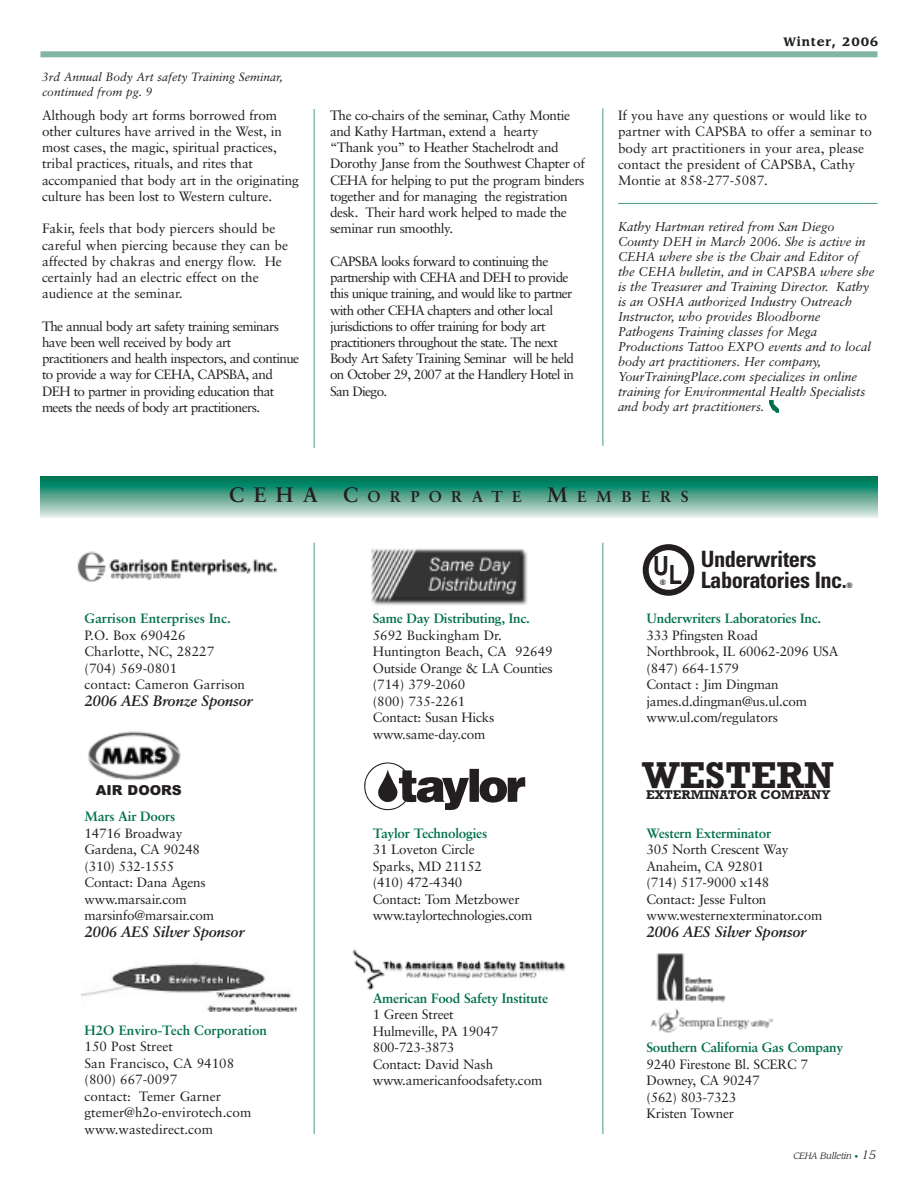
<style>
.page{position:relative;width:918px;height:1188px;background:#fff}
.page>*{position:absolute;margin:0;border:0;box-sizing:border-box;transform-origin:0 0}
.t1{font:700 37.95px "Rockwell";color:#231f20}
.t2{font:700 condensed 26.55px "Helvetica";color:#231f20}
.t3{font:700 condensed 22.5px/21.3px "Univers";letter-spacing:-.02em;color:#231f20}
.t4{font:700 15.75px "Sabon";letter-spacing:.595em;color:#231f20}
.t5{font:italic 700 15px "Sabon";letter-spacing:-.015em;color:#231f20}
.t6{font:900 13.8px "Arial";color:#231f20}
.t7{font:13.5px/16.5px "Sabon";letter-spacing:-.015em;color:#231f20}
.t8{font:13.5px/16.2px "Sabon";letter-spacing:-.05em;color:#231f20}
.t9{font:13.5px/16.2px "Sabon";letter-spacing:-.045em;color:#231f20}
.t10{font:700 13.5px "Sabon";letter-spacing:-.015em;color:#007049}
.t11{font:700 12.9px "Rockwell";color:#231f20}
.t12{font:italic 12.75px/15px "Sabon";letter-spacing:-.005em;color:#231f20}
.t13{font:italic 12px/14.4px "Sabon";color:#231f20}
.t14{font:700 12px "Leawood";letter-spacing:.07em;color:#231f20}
.t15{font:italic 9px "Leawood";letter-spacing:-.01em;color:#231f20}
.t16{font:700 condensed 7.5px "Univers";color:#231f20}
.s1{font-size:21px}
.s2{font-size:7.5px;color:#007049}
.s3{font-size:12px}
</style>
<div class="page">
<hr style="left:314px;top:109px;width:1px;height:339px;background:#4b9b81">
<hr style="left:602px;top:108px;width:1px;height:338px;background:#4b9b81">
<div style="left:40px;top:51px;width:838px;height:6px;background:#82b6a4"></div>
<svg style="left:769px;top:400px;width:10px;height:12px"></svg>
<svg style="left:643px;top:544px;width:51px;height:52px"></svg>
<hr style="left:314px;top:543px;width:1px;height:591px;background:#4b9b81">
<hr style="left:602px;top:543px;width:1px;height:591px;background:#4b9b81">
<img style="left:40px;top:478px;width:838px;height:39px">
<hr style="left:40px;top:477px;width:838px;height:1px;background:#00754f">
<img style="left:88px;top:731px;width:93px;height:49px">
<img style="left:81px;top:962px;width:217px;height:49px">
<img style="left:352px;top:949px;width:214px;height:40px">
<img style="left:371px;top:549px;width:157px;height:56px">
<svg style="left:364px;top:762px;width:161px;height:49px"></svg>
<img style="left:77px;top:551px;width:201px;height:31px">
<img style="left:650px;top:953px;width:124px;height:80px">
<hr style="left:618px;top:203px;width:260px;height:1px;background:#4b9b81">
<p class="t13" style="left:42px;top:71px;width:242px">3rd Annual Body Art safety Training Seminar, continued from pg. 9</p>
<p class="t7" style="left:42px;top:108px;width:258px">Although body art forms borrowed from other cultures have arrived in the West, in most cases, the magic, spiritual practices, tribal practices, rituals, and rites that accompanied that body art in the originating culture has been lost to Western culture.</p>
<p class="t7" style="left:42px;top:222px;width:248px">Fakir, feels that body piercers should be careful when piercing because they can be affected by chakras and energy flow. He certainly had an electric effect on the audience at the seminar.</p>
<p class="t9" style="left:42px;top:319px;width:259px">The annual body art safety training seminars have been well received by body art practitioners and health inspectors, and continue to provide a way for CEHA, CAPSBA, and DEH to partner in providing education that meets the needs of body art practitioners.</p>
<p class="t7" style="left:330px;top:108px;width:256px">The co-chairs of the seminar, Cathy Montie and Kathy Hartman, extend a hearty “Thank you” to Heather Stachelrodt and Dorothy Janse from the Southwest Chapter of CEHA for helping to put the program binders together and for managing the registration desk. Their hard work helped to made the seminar run smoothly.</p>
<p class="t8" style="left:330px;top:254px;width:246px">CAPSBA looks forward to continuing the partnership with CEHA and DEH to provide this unique training, and would like to partner with other CEHA chapters and other local jurisdictions to offer training for body art practitioners throughout the state. The next Body Art Safety Training Seminar will be held on October 29, 2007 at the Handlery Hotel in San Diego.</p>
<p class="t14" style="left:784px;top:36px;width:96px">Winter, 2006</p>
<p class="t7" style="left:618px;top:108px;width:255px">If you have any questions or would like to partner with CAPSBA to offer a seminar to body art practitioners in your area, please contact the president of CAPSBA, Cathy Montie at 858-277-5087.</p>
<p class="t12" style="left:618px;top:220px;width:258px">Kathy Hartman retired from San Diego County DEH in March 2006. She is active in CEHA where she is the Chair and Editor of the CEHA bulletin, and in CAPSBA where she is the Treasurer and Training Director. Kathy is an OSHA authorized Industry Outreach Instructor, who provides Bloodborne Pathogens Training classes for Mega Productions Tattoo EXPO events and to local body art practitioners. Her company, YourTrainingPlace.com specializes in online training for Environmental Health Specialists and body art practitioners.</p>
<p class="t4" style="left:229px;top:490px;width:461px"><span class="s1">CEHA C</span>ORPORATE <span class="s1">M</span>EMBERS</p>
<h2 class="t2" style="left:653px;top:556px;width:17px">U</h2>
<p class="t16" style="left:660px;top:580px;width:8px">®</p>
<h2 class="t2" style="left:669px;top:565px;width:15px">L</h2>
<h3 class="t3" style="left:701px;top:550px;width:148px">Underwriters<br>Laboratories Inc.</h3>
<p class="t16" style="left:846px;top:583px;width:8px">®</p>
<p class="t10" style="left:85px;top:613px;width:148px">Garrison Enterprises Inc.</p>
<p class="t7" style="left:85px;top:628px;width:162px">P.O. Box 690426<br>Charlotte, NC, 28227 (704) 569-0801<br>contact: Cameron Garrison</p>
<p class="t5" style="left:85px;top:695px;width:169px">2006 AES Bronze Sponsor</p>
<p class="t6" style="left:96px;top:782px;width:88px">AIR DOORS</p>
<p class="t10" style="left:85px;top:811px;width:92px">Mars Air Doors</p>
<p class="t7" style="left:85px;top:826px;width:131px">14716 Broadway<br>Gardena, CA 90248 (310) 532-1555<br>Contact: Dana Agens www.marsair.com marsinfo@marsair.com</p>
<p class="t5" style="left:85px;top:926px;width:161px">2006 AES Silver Sponsor</p>
<p class="t10" style="left:85px;top:1025px;width:184px">H2O Enviro-Tech Corporation</p>
<p class="t7" style="left:85px;top:1040px;width:168px">150 Post Street<br>San Francisco, CA 94108 (800) 667-0097<br>contact: Temer Garner gtemer@h2o-envirotech.com www.wastedirect.com</p>
<p class="t10" style="left:373px;top:613px;width:159px">Same Day Distributing, Inc.</p>
<p class="t7" style="left:373px;top:628px;width:182px">5692 Buckingham Dr.<br>Huntington Beach, CA 92649<br>Outside Orange &amp; LA Counties (714) 379-2060<br>(800) 735-2261<br>Contact: Susan Hicks www.same-day.com</p>
<p class="t10" style="left:373px;top:828px;width:116px">Taylor Technologies</p>
<p class="t7" style="left:373px;top:843px;width:161px">31 Loveton Circle<br>Sparks, MD 21152<br>(410) 472-4340<br>Contact: Tom Metzbower www.taylortechnologies.com</p>
<p class="t10" style="left:373px;top:993px;width:177px">American Food Safety Institute</p>
<p class="t7" style="left:373px;top:1008px;width:171px">1 Green Street<br>Hulmeville, PA 19047<br>800-723-3873<br>Contact: David Nash www.americanfoodsafety.com</p>
<p class="t10" style="left:646px;top:613px;width:176px">Underwriters Laboratories Inc.</p>
<p class="t7" style="left:646px;top:628px;width:194px">333 Pfingsten Road<br>Northbrook, IL 60062-2096 USA (847) 664-1579<br>Contact : Jim Dingman james.d.dingman@us.ul.com www.ul.com/regulators</p>
<h1 class="t1" style="left:642px;top:762px;width:193px">WESTERN</h1>
<p class="t11" style="left:646px;top:790px;width:186px">EXTERMINATOR COMPANY</p>
<p class="t10" style="left:646px;top:828px;width:126px">Western Exterminator</p>
<p class="t7" style="left:646px;top:843px;width:177px">305 North Crescent Way<br>Anaheim, CA 92801<br>(714) 517-9000 x148<br>Contact: Jesse Fulton www.westernexterminator.com</p>
<p class="t5" style="left:646px;top:926px;width:161px">2006 AES Silver Sponsor</p>
<p class="t10" style="left:646px;top:1042px;width:198px">Southern California Gas Company</p>
<p class="t7" style="left:646px;top:1057px;width:163px">9240 Firestone Bl. SCERC 7<br>Downey, CA 90247<br>(562) 803-7323<br>Kristen Towner</p>
<p class="t15" style="left:793px;top:1152px;width:84px">CEHA Bulletin <span class="s2">•</span> <span class="s3">15</span></p>
</div>
